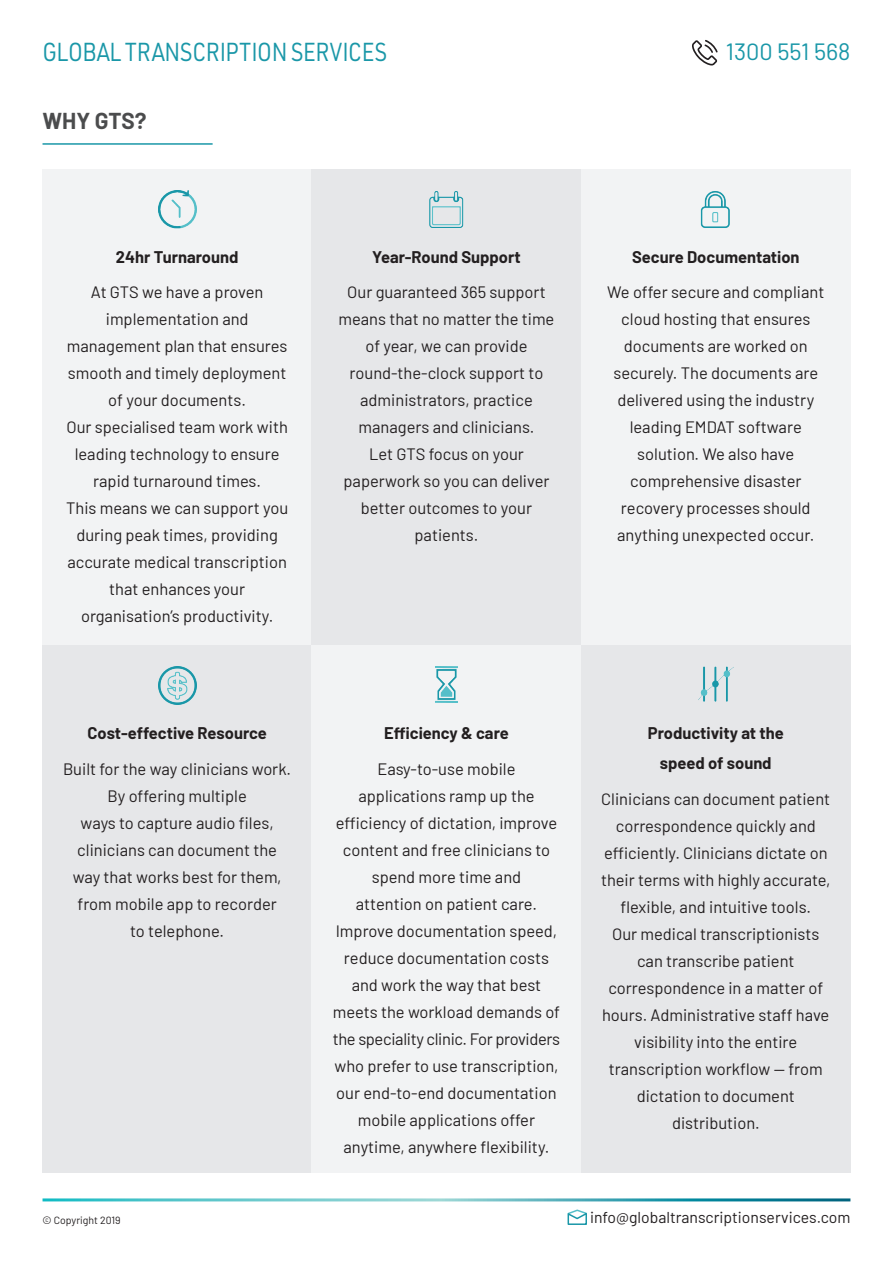
<style>
.page{position:relative;width:893px;height:1263px;background:#fff}
.page>*{position:absolute;margin:0;border:0;box-sizing:border-box;transform-origin:0 0}
.t1{font:25.5px "URWDIN";letter-spacing:-.02em;color:#1a97a8;scale:.86 1}
.t2{font:23.55px "Barlow";color:#1a97a8}
.t3{font:700 22.5px "Barlow";letter-spacing:-.005em;color:#4b4c4d}
.t4{font:16.5px/27px "Barlow";color:#231f20;text-align:center}
.t5{font:700 16.5px/30px "Barlow";color:#231f20;text-align:center}
.t6{font:15.75px "Barlow";color:#231f20}
.t7{font:10.5px "Barlow";color:#231f20}
</style>
<div class="page">
<svg style="left:567px;top:1209px;width:20px;height:16px"></svg>
<svg style="left:692px;top:40px;width:26px;height:25px"></svg>
<hr style="left:43px;top:143px;width:170px;height:2px;background:#1a97a8">
<div style="left:43px;top:169px;width:269px;height:476px;background:#f2f3f4"></div>
<div style="left:43px;top:645px;width:269px;height:528px;background:#e6e7e9"></div>
<div style="left:312px;top:169px;width:269px;height:476px;background:#e6e7e9"></div>
<div style="left:312px;top:645px;width:269px;height:528px;background:#f2f3f4"></div>
<div style="left:581px;top:169px;width:269px;height:476px;background:#f2f3f4"></div>
<div style="left:581px;top:645px;width:269px;height:528px;background:#e6e7e9"></div>
<img style="left:435px;top:666px;width:23px;height:36px">
<img style="left:698px;top:666px;width:36px;height:36px">
<img style="left:158px;top:191px;width:38px;height:38px">
<img style="left:429px;top:191px;width:35px;height:37px">
<img style="left:700px;top:191px;width:30px;height:37px">
<img style="left:158px;top:666px;width:38px;height:38px">
<h1 class="t1" style="left:43px;top:35px;width:402px">GLOBAL TRANSCRIPTION SERVICES</h1>
<h2 class="t2" style="left:726px;top:35px;width:126px">1300 551 568</h2>
<p class="t3" style="left:43px;top:104px;width:105px">WHY GTS?</p>
<p class="t5" style="left:116px;top:241px;width:124px">24hr Turnaround</p>
<p class="t4" style="left:66px;top:278px;width:224px">At GTS we have a proven implementation and management plan that ensures smooth and timely deployment of your documents.<br>Our specialised team work with leading technology to ensure rapid turnaround times.<br>This means we can support you during peak times, providing accurate medical transcription that enhances your organisation’s productivity.</p>
<p class="t5" style="left:87px;top:717px;width:181px">Cost-effective Resource</p>
<p class="t4" style="left:63px;top:754px;width:229px">Built for the way clinicians work.<br>By offering multiple<br>ways to capture audio files, clinicians can document the way that works best for them, from mobile app to recorder<br>to telephone.</p>
<p class="t5" style="left:372px;top:241px;width:150px">Year-Round Support</p>
<p class="t4" style="left:339px;top:278px;width:217px">Our guaranteed 365 support means that no matter the time of year, we can provide round-the-clock support to administrators, practice managers and clinicians.<br>Let GTS focus on your paperwork so you can deliver better outcomes to your patients.</p>
<p class="t5" style="left:632px;top:241px;width:169px">Secure Documentation</p>
<p class="t4" style="left:607px;top:278px;width:219px">We offer secure and compliant cloud hosting that ensures documents are worked on securely. The documents are delivered using the industry leading EMDAT software solution. We also have comprehensive disaster recovery processes should anything unexpected occur.</p>
<p class="t5" style="left:384px;top:717px;width:126px">Efficiency &amp; care</p>
<p class="t4" style="left:333px;top:754px;width:229px">Easy-to-use mobile applications ramp up the efficiency of dictation, improve content and free clinicians to spend more time and<br>attention on patient care.<br>Improve documentation speed, reduce documentation costs and work the way that best meets the workload demands of the speciality clinic. For providers who prefer to use transcription, our end-to-end documentation mobile applications offer anytime, anywhere flexibility.</p>
<p class="t5" style="left:648px;top:717px;width:137px">Productivity at the speed of sound</p>
<p class="t4" style="left:601px;top:784px;width:231px">Clinicians can document patient correspondence quickly and efficiently. Clinicians dictate on their terms with highly accurate, flexible, and intuitive tools.<br>Our medical transcriptionists can transcribe patient correspondence in a matter of hours. Administrative staff have visibility into the entire transcription workflow — from dictation to document distribution.</p>
<p class="t7" style="left:43px;top:1213px;width:79px">© Copyright 2019</p>
<p class="t6" style="left:590px;top:1206px;width:262px">info@globaltranscriptionservices.com</p>
</div>
